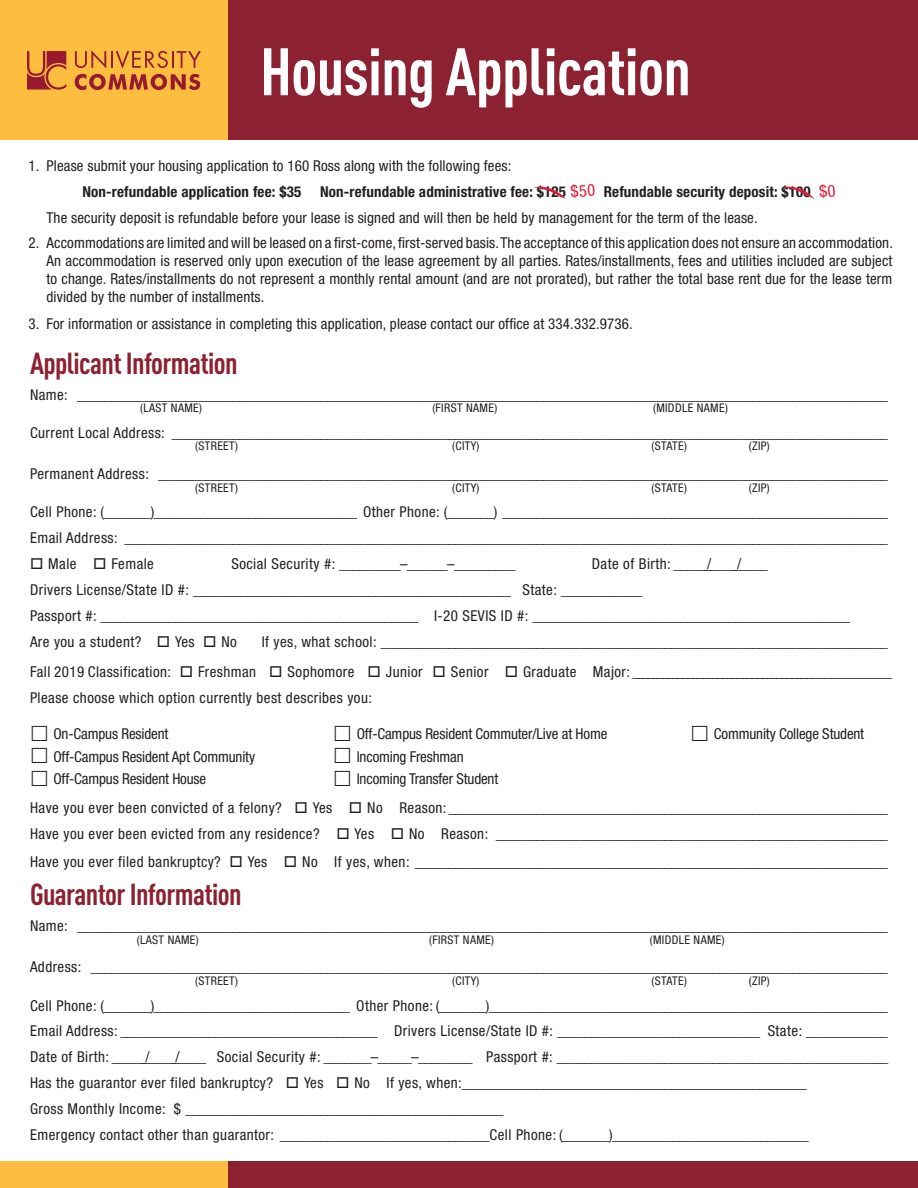
<style>
.page{position:relative;width:918px;height:1188px;background:#fff}
.page>*{position:absolute;margin:0;border:0;box-sizing:border-box;transform-origin:0 0}
.t1{font:700 condensed 66px "DIN Pro";letter-spacing:-.01em;color:#fff}
.Subheads{font:700 condensed 30px "DIN Pro";letter-spacing:-.02em;color:#8b2131}
.Paragraph_Style_1{font:condensed 15px/18px "Helvetica Neue LT Std";letter-spacing:.03em;color:#231f20;text-align:justify}
.Paragraph_Style_1-2{font:condensed 15px "Helvetica Neue LT Std";letter-spacing:.01em;color:#231f20}
.Paragraph_Style_1-3{font:condensed 15px "Helvetica Neue LT Std";letter-spacing:-.01em;color:#231f20}
.Paragraph_Style_1-4{font:700 condensed 15px "Helvetica Neue LT Std";letter-spacing:.01em;color:#231f20}
.Paragraph_Style_1-5{font:condensed 12px "Helvetica Neue LT Std";letter-spacing:.03em;color:#231f20}
</style>
<div class="page">
<div style="left:228px;top:1161px;width:690px;height:27px;background:#8b2131"></div>
<div style="left:0;top:1161px;width:228px;height:27px;background:#fdbd3f"></div>
<div style="left:0;top:0;width:228px;height:140px;background:#fdbd3f"></div>
<div style="left:228px;top:0;width:690px;height:140px;background:#8b2131"></div>
<svg style="left:75px;top:50px;width:126px;height:40px"></svg>
<svg style="left:27px;top:51px;width:39px;height:39px"></svg>
<svg style="left:534px;top:186px;width:32px;height:13px"></svg>
<svg style="left:782px;top:186px;width:33px;height:13px"></svg>
<p class="t1" style="left:260px;top:22px;width:432px">Housing Application</p>
<p class="Paragraph_Style_1-2" style="left:28px;top:157px;width:484px">1. Please submit your housing application to 160 Ross along with the following fees:</p>
<p class="Paragraph_Style_1-4" style="left:82px;top:183px;width:220px">Non-refundable application fee: $35</p>
<p class="Paragraph_Style_1-4" style="left:320px;top:183px;width:247px">Non-refundable administrative fee: $125</p>
<p class="Paragraph_Style_1-4" style="left:604px;top:183px;width:209px">Refundable security deposit: $100</p>
<p class="Paragraph_Style_1-2" style="left:46px;top:209px;width:713px">The security deposit is refundable before your lease is signed and will then be held by management for the term of the lease.</p>
<p class="Paragraph_Style_1" style="left:46px;top:234px;width:848px;text-indent:-18px">2. Accommodations are limited and will be leased on a first-come, first-served basis. The acceptance of this application does not ensure an accommodation.<br>An accommodation is reserved only upon execution of the lease agreement by all parties. Rates/installments, fees and utilities included are subject to change. Rates/installments do not represent a monthly rental amount (and are not prorated), but rather the total base rent due for the lease term divided by the number of installments.</p>
<p class="Paragraph_Style_1-2" style="left:28px;top:316px;width:606px">3. For information or assistance in completing this application, please contact our office at 334.332.9736.</p>
<p class="Subheads" style="left:30px;top:341px;width:209px">Applicant Information</p>
<p class="Paragraph_Style_1" style="left:30px;top:385px;width:860px">Name: ________________________________________________________________________________________________________________________</p>
<p class="Paragraph_Style_1-5" style="left:140px;top:401px;width:63px">(LAST NAME)</p>
<p class="Paragraph_Style_1-5" style="left:432px;top:401px;width:66px">(FIRST NAME)</p>
<p class="Paragraph_Style_1-5" style="left:653px;top:401px;width:76px">(MIDDLE NAME)</p>
<p class="Paragraph_Style_1" style="left:30px;top:424px;width:859px">Current Local Address: __________________________________________________________________________________________________________</p>
<p class="Paragraph_Style_1-5" style="left:195px;top:439px;width:44px">(STREET)</p>
<p class="Paragraph_Style_1-5" style="left:452px;top:439px;width:29px">(CITY)</p>
<p class="Paragraph_Style_1-5" style="left:652px;top:439px;width:37px">(STATE)</p>
<p class="Paragraph_Style_1-5" style="left:749px;top:439px;width:22px">(ZIP)</p>
<p class="Paragraph_Style_1" style="left:30px;top:465px;width:859px">Permanent Address: ____________________________________________________________________________________________________________</p>
<p class="Paragraph_Style_1-5" style="left:195px;top:480px;width:44px">(STREET)</p>
<p class="Paragraph_Style_1-5" style="left:452px;top:480px;width:29px">(CITY)</p>
<p class="Paragraph_Style_1-5" style="left:652px;top:480px;width:37px">(STATE)</p>
<p class="Paragraph_Style_1-5" style="left:749px;top:480px;width:22px">(ZIP)</p>
<p class="Paragraph_Style_1" style="left:30px;top:503px;width:859px">Cell Phone: (_______)______________________________ Other Phone: (_______) _________________________________________________________</p>
<p class="Paragraph_Style_1" style="left:30px;top:529px;width:859px">Email Address: _________________________________________________________________________________________________________________</p>
<p class="Paragraph_Style_1" style="left:30px;top:555px;width:125px">□ Male □ Female</p>
<p class="Paragraph_Style_1" style="left:231px;top:555px;width:286px">Social Security #: _________–______–_________</p>
<p class="Paragraph_Style_1" style="left:592px;top:555px;width:178px">Date of Birth: _____/_____/_____</p>
<p class="Paragraph_Style_1" style="left:30px;top:581px;width:614px">Drivers License/State ID #: _______________________________________________ State: ____________</p>
<p class="Paragraph_Style_1" style="left:30px;top:606px;width:822px">Passport #: _______________________________________________ I-20 SEVIS ID #: _______________________________________________</p>
<p class="Paragraph_Style_1" style="left:30px;top:632px;width:208px">Are you a student? □ Yes □ No</p>
<p class="Paragraph_Style_1" style="left:262px;top:632px;width:628px">If yes, what school: ___________________________________________________________________________</p>
<p class="Paragraph_Style_1" style="left:30px;top:663px;width:864px">Fall 2019 Classification: □ Freshman □ Sophomore □ Junior □ Senior □ Graduate Major: ____________ ____________ ____________ ____________</p>
<p class="Paragraph_Style_1" style="left:30px;top:688px;width:344px">Please choose which option currently best describes you:</p>
<p class="Paragraph_Style_1-3" style="left:53px;top:726px;width:116px">On-Campus Resident</p>
<p class="Paragraph_Style_1-3" style="left:53px;top:748px;width:203px">Off-Campus Resident Apt Community</p>
<p class="Paragraph_Style_1-3" style="left:53px;top:771px;width:154px">Off-Campus Resident House</p>
<p class="Paragraph_Style_1-3" style="left:357px;top:726px;width:252px">Off-Campus Resident Commuter/Live at Home</p>
<p class="Paragraph_Style_1-3" style="left:357px;top:748px;width:108px">Incoming Freshman</p>
<p class="Paragraph_Style_1-3" style="left:357px;top:771px;width:143px">Incoming Transfer Student</p>
<p class="Paragraph_Style_1-3" style="left:714px;top:726px;width:152px">Community College Student</p>
<p class="Paragraph_Style_1" style="left:30px;top:798px;width:859px">Have you ever been convicted of a felony? □ Yes □ No Reason: _________________________________________________________________</p>
<p class="Paragraph_Style_1" style="left:30px;top:824px;width:859px">Have you ever been evicted from any residence? □ Yes □ No Reason: __________________________________________________________</p>
<p class="Paragraph_Style_1" style="left:30px;top:853px;width:859px">Have you ever filed bankruptcy? □ Yes □ No If yes, when: ______________________________________________________________________</p>
<p class="Subheads" style="left:30px;top:872px;width:213px">Guarantor Information</p>
<p class="Paragraph_Style_1" style="left:30px;top:917px;width:860px">Name: ________________________________________________________________________________________________________________________</p>
<p class="Paragraph_Style_1-5" style="left:137px;top:932px;width:63px">(LAST NAME)</p>
<p class="Paragraph_Style_1-5" style="left:429px;top:932px;width:66px">(FIRST NAME)</p>
<p class="Paragraph_Style_1-5" style="left:650px;top:932px;width:76px">(MIDDLE NAME)</p>
<p class="Paragraph_Style_1" style="left:30px;top:958px;width:860px">Address: ______________________________________________________________________________________________________________________</p>
<p class="Paragraph_Style_1-5" style="left:195px;top:974px;width:44px">(STREET)</p>
<p class="Paragraph_Style_1-5" style="left:452px;top:974px;width:29px">(CITY)</p>
<p class="Paragraph_Style_1-5" style="left:652px;top:974px;width:37px">(STATE)</p>
<p class="Paragraph_Style_1-5" style="left:749px;top:974px;width:22px">(ZIP)</p>
<p class="Paragraph_Style_1" style="left:30px;top:996px;width:859px">Cell Phone: (_______)_____________________________ Other Phone: (_______)___________________________________________________________</p>
<p class="Paragraph_Style_1" style="left:30px;top:1022px;width:859px">Email Address: ______________________________________ Drivers License/State ID #: ______________________________ State: ____________</p>
<p class="Paragraph_Style_1" style="left:30px;top:1048px;width:860px">Date of Birth: _____/_____/_____ Social Security #: _______–_____–________ Passport #: _________________________________________________</p>
<p class="Paragraph_Style_1" style="left:30px;top:1074px;width:778px">Has the guarantor ever filed bankruptcy? □ Yes □ No If yes, when:___________________________________________________</p>
<p class="Paragraph_Style_1" style="left:30px;top:1100px;width:475px">Gross Monthly Income: $ _______________________________________________</p>
<p class="Paragraph_Style_1" style="left:30px;top:1125px;width:780px">Emergency contact other than guarantor: _______________________________Cell Phone: (_______)_____________________________</p>
</div>
